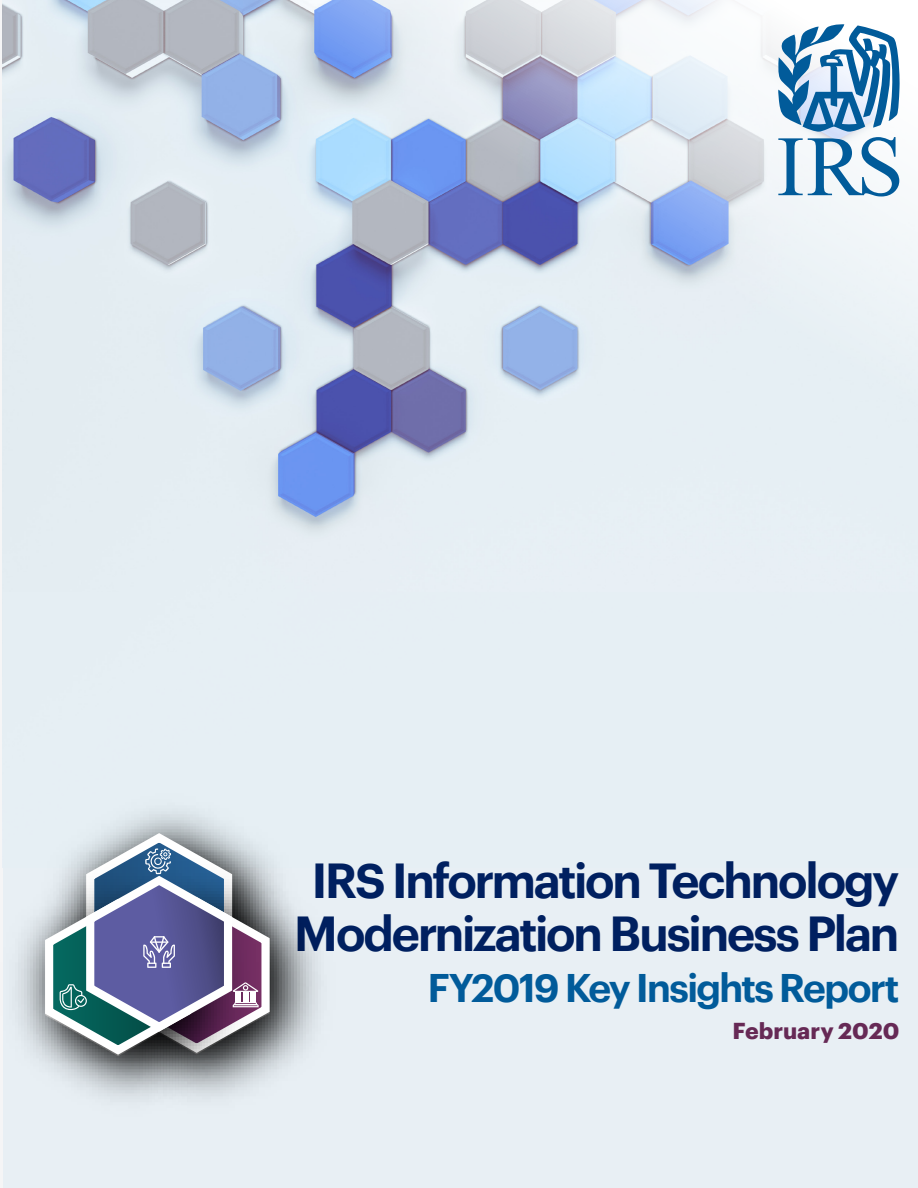
<style>
.page{position:relative;width:918px;height:1188px;background:#fff}
.page>*{position:absolute;margin:0;border:0;box-sizing:border-box;transform-origin:0 0}
.t1{font:600 48px/52.7px "Graphik";letter-spacing:-.06em;color:#002060;text-align:center}
.t2{font:600 39px "Graphik";letter-spacing:-.055em;color:#015b9a}
.t3{font:700 22.5px "Graphik";color:#662955}
</style>
<div class="page">
<img style="left:3px;top:0;width:915px;height:593px">
<div style="left:3px;top:593px;width:915px;height:595px;background:#e6eff4"></div>
<svg style="left:217px;top:0;width:701px;height:438px;background:#c9d4e8"></svg>
<svg style="left:777px;top:24px;width:123px;height:172px"></svg>
<img style="left:270px;top:856px;width:48px;height:219px">
<img style="left:0;top:843px;width:270px;height:256px">
<svg style="left:41px;top:828px;width:233px;height:235px;background:#858ea4"></svg>
<h1 class="t1" style="left:294px;top:850px;width:607px">IRS Information Technology<br>Modernization Business Plan</h1>
<h2 class="t2" style="left:427px;top:958px;width:474px">FY2019 Key Insights Report</h2>
<p class="t3" style="left:733px;top:1013px;width:169px">February 2020</p>
</div>
